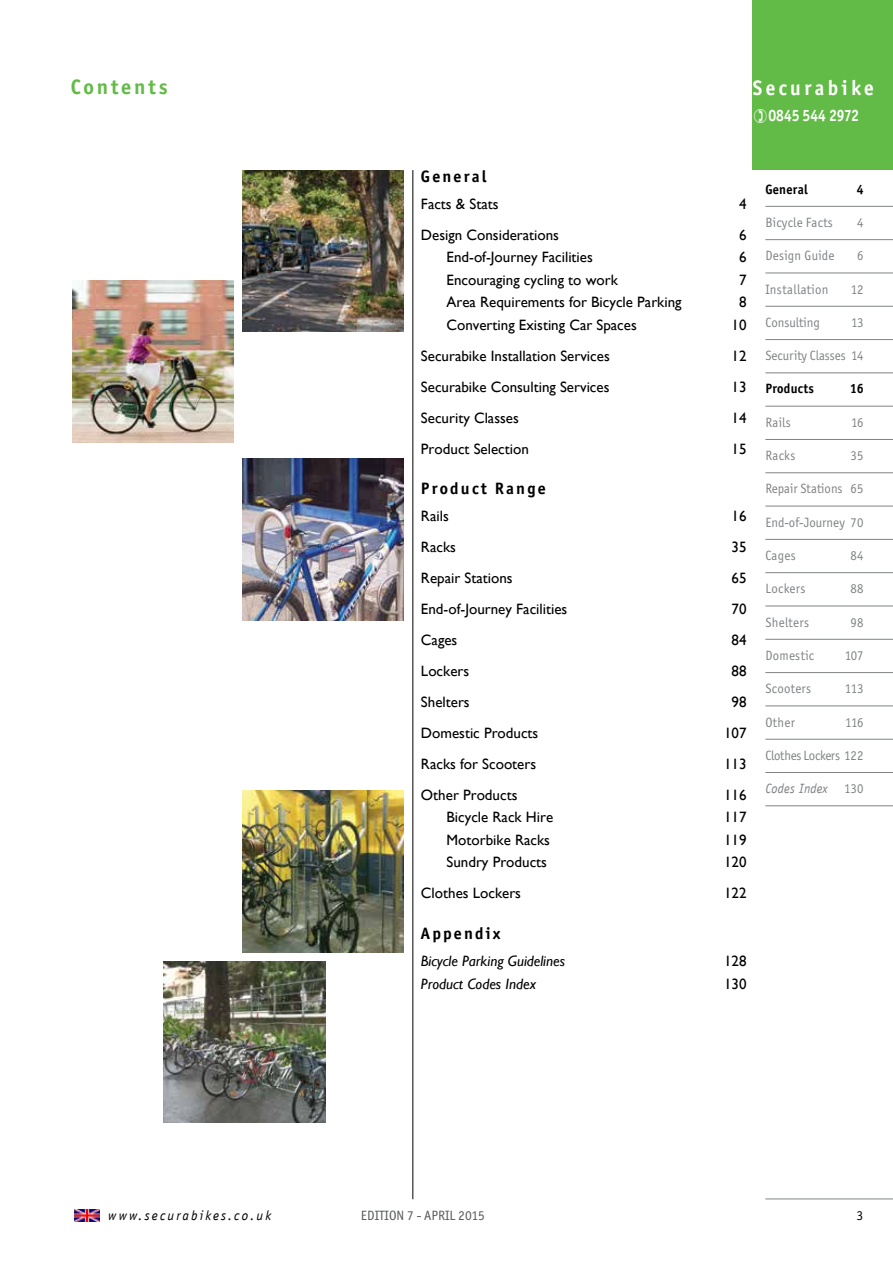
<style>
.page{position:relative;width:893px;height:1263px;background:#fff}
.page>*{position:absolute;margin:0;border:0;box-sizing:border-box;transform-origin:0 0}
.t1{font:700 21px "Officina Sans ITC Std";letter-spacing:.17em;color:#fff;scale:.95 1}
.t2{font:700 21px "Officina Sans ITC Std";letter-spacing:.135em;color:#62bb46}
.t3{font:700 16.5px "Officina Sans ITC Std";letter-spacing:.135em;color:#000}
.t4{font:700 16.5px "Officina Sans ITC Std";color:#fff;scale:.88 1}
.t5{font:15px "Gill Sans";color:#000}
.t6{font:italic 15px "Gill Sans";color:#000}
.t7{font:13.5px "Officina Sans ITC Std";letter-spacing:.02em;color:#808285;scale:.95 1}
.t8{font:13.5px "Officina Sans ITC Std";color:#808285;scale:.95 1}
.t9{font:italic 13.5px "Officina Sans LT";letter-spacing:.16em;color:#000}
.t10{font:700 13.5px "Officina Sans ITC Std";letter-spacing:.02em;color:#000;scale:.95 1}
.t11{font:13.5px "Officina Sans ITC Std";color:#58595b}
.t12{font:13.5px "Officina Sans ITC Std";letter-spacing:-.02em;color:#808285;scale:.95 1}
.t13{font:italic 13.5px "Officina Sans LT";letter-spacing:.015em;color:#808285;scale:.95 1}
.t14{font:13.5px "Officina Sans ITC Std";color:#000}
.s1{font-family:"Officina Sans ITC Std";font-style:normal}
</style>
<div class="page">
<div style="left:753px;top:0;width:140px;height:170px;background:#62bb46"></div>
<hr style="left:412px;top:170px;width:1px;height:1029px;background:#000">
<img style="left:74px;top:1209px;width:26px;height:13px">
<img style="left:164px;top:961px;width:161px;height:162px">
<img style="left:242px;top:791px;width:162px;height:161px">
<img style="left:72px;top:281px;width:162px;height:161px">
<img style="left:242px;top:170px;width:162px;height:162px">
<img style="left:242px;top:458px;width:162px;height:162px">
<hr style="left:765px;top:206px;width:128px;height:1px;background:#808285">
<hr style="left:765px;top:239px;width:128px;height:1px;background:#808285">
<hr style="left:765px;top:273px;width:128px;height:1px;background:#808285">
<hr style="left:765px;top:306px;width:128px;height:1px;background:#808285">
<hr style="left:765px;top:339px;width:128px;height:1px;background:#808285">
<hr style="left:765px;top:372px;width:128px;height:1px;background:#808285">
<hr style="left:765px;top:406px;width:128px;height:1px;background:#808285">
<hr style="left:765px;top:439px;width:128px;height:1px;background:#808285">
<hr style="left:765px;top:472px;width:128px;height:1px;background:#808285">
<hr style="left:765px;top:506px;width:128px;height:1px;background:#808285">
<hr style="left:765px;top:539px;width:128px;height:1px;background:#808285">
<hr style="left:765px;top:572px;width:128px;height:1px;background:#808285">
<hr style="left:765px;top:606px;width:128px;height:1px;background:#808285">
<hr style="left:765px;top:639px;width:128px;height:1px;background:#808285">
<hr style="left:765px;top:672px;width:128px;height:1px;background:#808285">
<hr style="left:765px;top:705px;width:128px;height:1px;background:#808285">
<hr style="left:765px;top:739px;width:128px;height:1px;background:#808285">
<hr style="left:765px;top:772px;width:128px;height:1px;background:#808285">
<hr style="left:765px;top:805px;width:128px;height:1px;background:#808285">
<hr style="left:765px;top:1198px;width:128px;height:1px;background:#808285">
<h1 class="t2" style="left:71px;top:74px;width:98px">Contents</h1>
<p class="t9" style="left:108px;top:1207px;width:164px">www.securabikes.co.uk</p>
<h1 class="t1" style="left:753px;top:74px;width:129px">Securabike</h1>
<p class="t4" style="left:768px;top:105px;width:105px">0845 544 2972</p>
<p class="t3" style="left:421px;top:166px;width:67px">General</p>
<p class="t5" style="left:421px;top:195px;width:79px">Facts &amp; Stats</p>
<p class="t5" style="left:739px;top:195px;width:9px">4</p>
<p class="t5" style="left:421px;top:226px;width:140px">Design Considerations</p>
<p class="t5" style="left:739px;top:226px;width:9px">6</p>
<p class="t5" style="left:446px;top:248px;width:148px">End-of-Journey Facilities</p>
<p class="t5" style="left:739px;top:248px;width:9px">6</p>
<p class="t5" style="left:446px;top:271px;width:173px">Encouraging cycling to work</p>
<p class="t5" style="left:739px;top:271px;width:9px">7</p>
<p class="t5" style="left:446px;top:293px;width:237px">Area Requirements for Bicycle Parking</p>
<p class="t5" style="left:739px;top:293px;width:9px">8</p>
<p class="t5" style="left:446px;top:316px;width:192px">Converting Existing Car Spaces</p>
<p class="t5" style="left:731px;top:316px;width:16px">10</p>
<p class="t5" style="left:421px;top:347px;width:190px">Securabike Installation Services</p>
<p class="t5" style="left:731px;top:347px;width:16px">12</p>
<p class="t5" style="left:421px;top:378px;width:190px">Securabike Consulting Services</p>
<p class="t5" style="left:731px;top:378px;width:16px">13</p>
<p class="t5" style="left:421px;top:409px;width:99px">Security Classes</p>
<p class="t5" style="left:731px;top:409px;width:16px">14</p>
<p class="t5" style="left:421px;top:440px;width:109px">Product Selection</p>
<p class="t5" style="left:731px;top:440px;width:16px">15</p>
<p class="t3" style="left:421px;top:478px;width:126px">Product Range</p>
<p class="t5" style="left:421px;top:507px;width:29px">Rails</p>
<p class="t5" style="left:731px;top:507px;width:16px">16</p>
<p class="t5" style="left:421px;top:538px;width:36px">Racks</p>
<p class="t5" style="left:731px;top:538px;width:16px">35</p>
<p class="t5" style="left:421px;top:569px;width:93px">Repair Stations</p>
<p class="t5" style="left:731px;top:569px;width:16px">65</p>
<p class="t5" style="left:421px;top:600px;width:148px">End-of-Journey Facilities</p>
<p class="t5" style="left:731px;top:600px;width:16px">70</p>
<p class="t5" style="left:421px;top:631px;width:38px">Cages</p>
<p class="t5" style="left:731px;top:631px;width:16px">84</p>
<p class="t5" style="left:421px;top:662px;width:50px">Lockers</p>
<p class="t5" style="left:731px;top:662px;width:16px">88</p>
<p class="t5" style="left:421px;top:693px;width:50px">Shelters</p>
<p class="t5" style="left:731px;top:693px;width:16px">98</p>
<p class="t5" style="left:421px;top:724px;width:119px">Domestic Products</p>
<p class="t5" style="left:724px;top:724px;width:24px">107</p>
<p class="t5" style="left:421px;top:755px;width:117px">Racks for Scooters</p>
<p class="t5" style="left:724px;top:755px;width:24px">113</p>
<p class="t5" style="left:421px;top:786px;width:98px">Other Products</p>
<p class="t5" style="left:724px;top:786px;width:24px">116</p>
<p class="t5" style="left:446px;top:808px;width:108px">Bicycle Rack Hire</p>
<p class="t5" style="left:724px;top:808px;width:24px">117</p>
<p class="t5" style="left:446px;top:831px;width:105px">Motorbike Racks</p>
<p class="t5" style="left:724px;top:831px;width:24px">119</p>
<p class="t5" style="left:446px;top:853px;width:102px">Sundry Products</p>
<p class="t5" style="left:724px;top:853px;width:24px">120</p>
<p class="t5" style="left:421px;top:884px;width:102px">Clothes Lockers</p>
<p class="t5" style="left:724px;top:884px;width:24px">122</p>
<p class="t3" style="left:421px;top:923px;width:81px">Appendix</p>
<p class="t6" style="left:421px;top:952px;width:146px">Bicycle Parking Guidelines</p>
<p class="t5" style="left:724px;top:952px;width:24px">128</p>
<p class="t6" style="left:421px;top:976px;width:117px">Product Codes Index</p>
<p class="t5" style="left:724px;top:975px;width:24px">130</p>
<p class="t10" style="left:765px;top:181px;width:46px">General</p>
<p class="t10" style="left:857px;top:181px;width:9px">4</p>
<p class="t7" style="left:765px;top:215px;width:73px">Bicycle Facts</p>
<p class="t7" style="left:857px;top:215px;width:8px">4</p>
<p class="t7" style="left:765px;top:248px;width:74px">Design Guide</p>
<p class="t7" style="left:857px;top:248px;width:8px">6</p>
<p class="t7" style="left:765px;top:281px;width:68px">Installation</p>
<p class="t7" style="left:851px;top:281px;width:15px">12</p>
<p class="t8" style="left:765px;top:314px;width:59px">Consulting</p>
<p class="t7" style="left:851px;top:314px;width:15px">13</p>
<p class="t8" style="left:765px;top:348px;width:105px">Security Classes 14</p>
<p class="t10" style="left:765px;top:380px;width:52px">Products</p>
<p class="t10" style="left:850px;top:380px;width:16px">16</p>
<p class="t7" style="left:765px;top:414px;width:28px">Rails</p>
<p class="t7" style="left:851px;top:414px;width:15px">16</p>
<p class="t7" style="left:765px;top:448px;width:33px">Racks</p>
<p class="t7" style="left:850px;top:448px;width:15px">35</p>
<p class="t8" style="left:765px;top:481px;width:105px">Repair Stations 65</p>
<p class="t8" style="left:765px;top:514px;width:105px">End-of-Journey 70</p>
<p class="t7" style="left:765px;top:548px;width:33px">Cages</p>
<p class="t7" style="left:850px;top:548px;width:16px">84</p>
<p class="t7" style="left:765px;top:581px;width:44px">Lockers</p>
<p class="t7" style="left:850px;top:581px;width:15px">88</p>
<p class="t7" style="left:765px;top:614px;width:48px">Shelters</p>
<p class="t7" style="left:850px;top:614px;width:15px">98</p>
<p class="t7" style="left:765px;top:648px;width:53px">Domestic</p>
<p class="t7" style="left:845px;top:648px;width:21px">107</p>
<p class="t7" style="left:765px;top:681px;width:50px">Scooters</p>
<p class="t7" style="left:845px;top:681px;width:21px">113</p>
<p class="t7" style="left:765px;top:714px;width:33px">Other</p>
<p class="t7" style="left:845px;top:714px;width:21px">116</p>
<p class="t12" style="left:765px;top:747px;width:105px">Clothes Lockers 122</p>
<p class="t13" style="left:765px;top:781px;width:105px">Codes Index <span class="s1">130</span></p>
<p class="t11" style="left:361px;top:1207px;width:125px">EDITION 7 - APRIL 2015</p>
<p class="t14" style="left:856px;top:1207px;width:8px">3</p>
</div>
